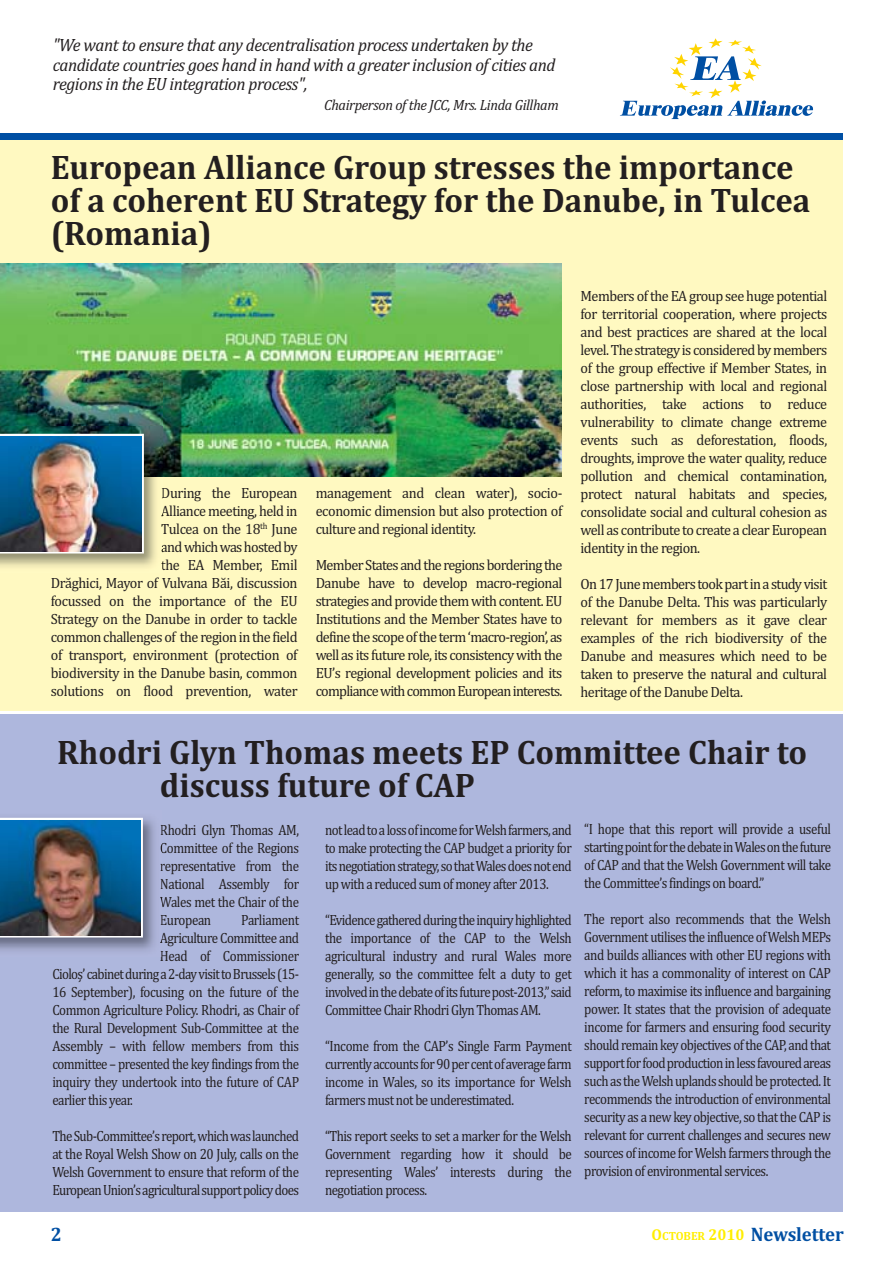
<style>
.page{position:relative;width:893px;height:1263px;background:#fff}
.page>*{position:absolute;margin:0;border:0;box-sizing:border-box;transform-origin:0 0}
.t1{font:700 34.5px/33px "Cambria";color:#231f20;scale:.95 1}
.t2{font:700 19.8px "Cambria";letter-spacing:-.005em;color:#004fa3;scale:.95 1}
.t3{font:italic 18px/19.5px "Cambria";letter-spacing:-.025em;color:#231f20;scale:.95 1}
.t4{font:15px/18px "Cambria";letter-spacing:-.035em;color:#231f20;text-align:justify;scale:.87 1}
.t5{font:15px/18px "Cambria";letter-spacing:-.035em;color:#231f20;text-align:justify;scale:.95 1}
.t6{font:italic 15px "Cambria";letter-spacing:-.025em;color:#231f20;scale:.95 1}
.s1{font-size:16.05px;color:#fe0}
.s2{font-size:12px;color:#fe0}
</style>
<div class="page">
<div style="left:0;top:714px;width:842px;height:498px;background:#aeb7dd"></div>
<div style="left:0;top:136px;width:842px;height:574px;background:#fff9c1"></div>
<img style="left:163px;top:264px;width:398px;height:213px">
<img style="left:0;top:264px;width:163px;height:303px">
<div style="left:0;top:133px;width:842px;height:7px;background:#004fa3"></div>
<svg style="left:620px;top:38px;width:193px;height:81px"></svg>
<img style="left:0;top:817px;width:162px;height:134px">
<svg style="left:160px;top:864px;width:2px;height:25px"></svg>
<svg style="left:160px;top:896px;width:2px;height:11px"></svg>
<svg style="left:160px;top:915px;width:2px;height:41px"></svg>
<svg style="left:161px;top:506px;width:2px;height:10px"></svg>
<svg style="left:161px;top:524px;width:2px;height:10px"></svg>
<svg style="left:161px;top:542px;width:2px;height:10px"></svg>
<svg style="left:161px;top:560px;width:2px;height:10px"></svg>
<svg style="left:0;top:434px;width:144px;height:120px"></svg>
<img style="left:0;top:436px;width:142px;height:115px">
<svg style="left:0;top:818px;width:143px;height:120px"></svg>
<img style="left:0;top:820px;width:141px;height:115px">
<p class="t3" style="left:53px;top:37px;width:530px">"We want to ensure that any decentralisation process undertaken by the candidate countries goes hand in hand with a greater inclusion of cities and regions in the EU integration process",</p>
<p class="t6" style="left:324px;top:99px;width:249px">Chairperson of the JCC, Mrs. Linda Gillham</p>
<h1 class="t1" style="left:51px;top:154px;width:801px">European Alliance Group stresses the importance of a coherent EU Strategy for the Danube, in Tulcea (Romania)</h1>
<p class="t5" style="left:51px;top:485px;width:261px;text-align:right">During the European<br>Alliance meeting, held in<br>Tulcea on the 18<sup>th</sup> June<br>and which was hosted by<br>the EA Member, Emil<br>Drăghici, Mayor of Vulvana Băi, discussion focussed on the importance of the EU<br>Strategy on the Danube in order to tackle common challenges of the region in the field of transport, environ ment (protection of biodiversity in the Danube basin, common solutions on flood prevention, water</p>
<p class="t5" style="left:316px;top:485px;width:261px">management and clean water), socio‐ economic dimension but also protection of culture and regional identity.</p>
<p class="t5" style="left:316px;top:557px;width:261px">Member States and the regions bordering the Danube have to develop macro‐regional strategies and provide them with content. EU Institutions and the Member States have to define the scope of the term ‘macro‐region’, as well as its future role, its consistency with the EU’s regional development policies and its compliance with common European interests.</p>
<p class="t5" style="left:580px;top:288px;width:261px">Members of the EA group see huge potential for territorial cooperation, where projects and best practices are shared at the local level. The strategy is considered by members of the group effective if Member States, in close partnership with local and regional authorities, take actions to reduce vulnerability to climate change extreme events such as deforestation, floods, droughts, improve the water quality, reduce pollution and chemical contamination, protect natural habitats and species, consolidate social and cultural cohesion as well as contribute to create a clear European identity in the region.</p>
<p class="t5" style="left:580px;top:576px;width:261px">On 17 June members took part in a study visit of the Danube Delta. This was particularly relevant for members as it gave clear examples of the rich biodiversity of the Danube and measures which need to be taken to preserve the natural and cultural heritage of the Danube Delta.</p>
<h1 class="t1" style="left:160px;top:739px;width:682px;text-indent:-103px">Rhodri Glyn Thomas meets EP Committee Chair to discuss future of CAP</h1>
<p class="t4" style="left:584px;top:822px;width:285px">“I hope that this report will provide a useful starting point for the debate in Wales on the future of CAP and that the Welsh Government will take the Committee’s findings on board.”</p>
<p class="t4" style="left:584px;top:912px;width:285px">The report also recommends that the Welsh Government utilises the influence of Welsh MEPs and builds alliances with other EU regions with which it has a commonality of interest on CAP reform, to maximise its influence and bargaining power. It states that the provision of adequate income for farmers and ensuring food security should remain key objectives of the CAP, and that support for food production in less favoured areas such as the Welsh uplands should be protected. It recommends the introduction of environmental security as a new key objective, so that the CAP is relevant for current challenges and secures new sources of income for Welsh farmers through the provision of environmental services.</p>
<p class="t4" style="left:325px;top:822px;width:285px">not lead to a loss of income for Welsh farmers, and to make protecting the CAP budget a priority for its negotiation strategy, so that Wales does not end up with a reduced sum of money after 2013.</p>
<p class="t4" style="left:325px;top:912px;width:285px">“Evidence gathered during the inquiry highlighted the importance of the CAP to the Welsh agricultural industry and rural Wales more generally, so the committee felt a duty to get involved in the debate of its future post‐2013,” said Committee Chair Rhodri Glyn Thomas AM.</p>
<p class="t4" style="left:325px;top:1038px;width:285px">“Income from the CAP’s Single Farm Payment currently accounts for 90 per cent of average farm income in Wales, so its importance for Welsh farmers must not be underestimated.</p>
<p class="t4" style="left:325px;top:1128px;width:285px">“This report seeks to set a marker for the Welsh Government regarding how it should be representing Wales’ interests during the negotiation process.</p>
<p class="t4" style="left:160px;top:822px;width:161px">Rhodri Glyn Thomas AM, Committee of the Regions represen tative from the National Assem bly for Wales met the Chair of the European</p>
<p class="t4" style="left:241px;top:912px;width:68px">Parliament</p>
<p class="t4" style="left:160px;top:930px;width:161px">Agriculture Committee and</p>
<p class="t4" style="left:160px;top:948px;width:161px">Head of Commissioner</p>
<p class="t4" style="left:52px;top:966px;width:285px">Cioloş’ cabinet during a 2‐day visit to Brussels (15‐</p>
<p class="t4" style="left:52px;top:984px;width:285px">16 September), focusing on the future of the</p>
<p class="t4" style="left:52px;top:1002px;width:285px">Common Agriculture Policy. Rhodri, as Chair of</p>
<p class="t4" style="left:52px;top:1020px;width:285px">the Rural Development Sub‐Committee at the</p>
<p class="t4" style="left:52px;top:1038px;width:285px">Assembly – with fellow members from this</p>
<p class="t4" style="left:52px;top:1056px;width:285px">committee – presented the key findings from the</p>
<p class="t4" style="left:52px;top:1074px;width:285px">inquiry they undertook into the future of CAP</p>
<p class="t4" style="left:52px;top:1092px;width:94px">earlier this year.</p>
<p class="t4" style="left:52px;top:1128px;width:285px">The Sub‐Committee’s report, which was launched at the Royal Welsh Show on 20 July, calls on the Welsh Government to ensure that reform of the European Union’s agricultural support policy does</p>
<h2 class="t2" style="left:51px;top:1227px;width:13px">2</h2>
<h2 class="t2" style="left:651px;top:1227px;width:204px"><span class="s1">O</span><span class="s2">CTOBER</span> <span class="s1">2010</span> Newsletter</h2>
</div>
